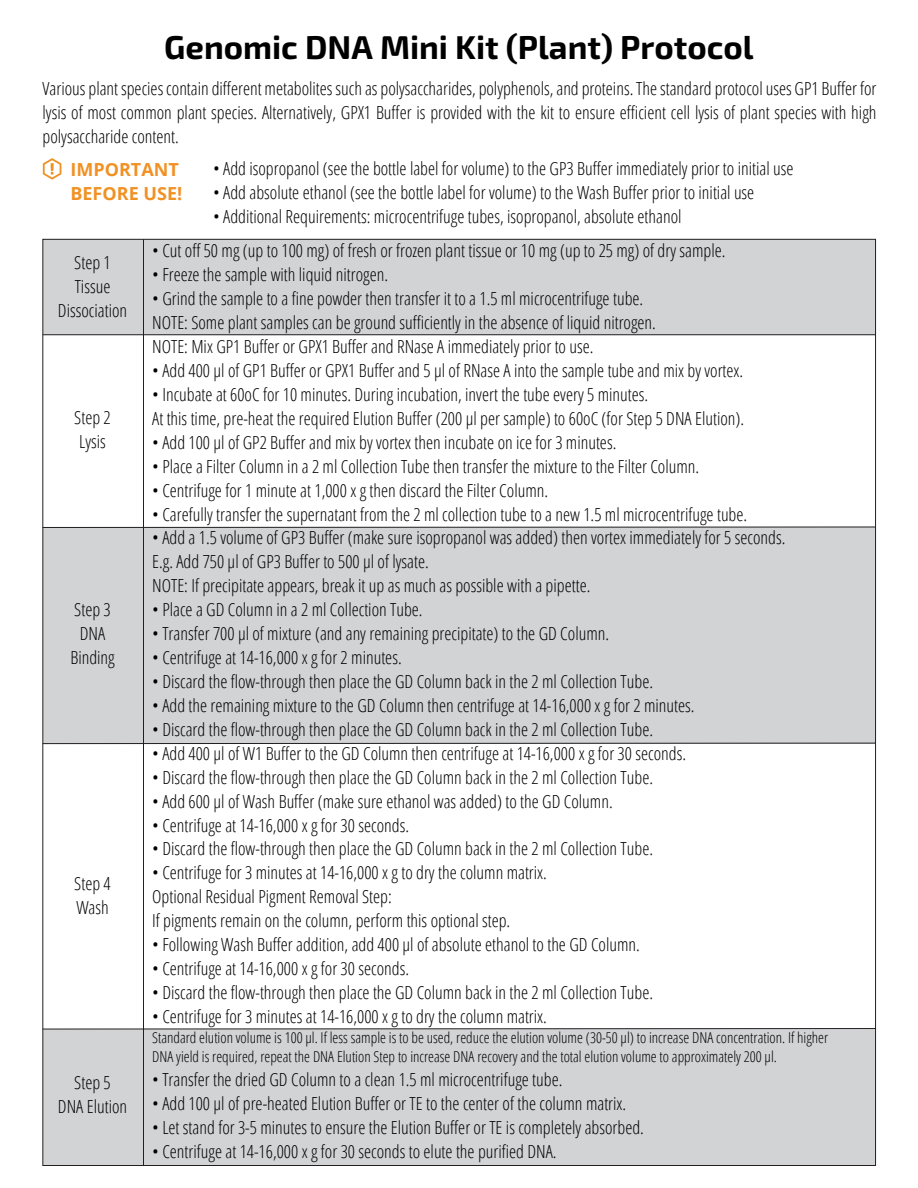
<style>
.page{position:relative;width:918px;height:1188px;background:#fff}
.page>*{position:absolute;margin:0;border:0;box-sizing:border-box;transform-origin:0 0}
.t1{font:700 33px "Exo 2.0";color:#000}
.t2{font:300 18px/24px "Open Sans Condensed";color:#000}
.t3{font:700 18px/24px "Open Sans";color:#f19124}
.t4{font:300 15px/19.5px "Open Sans Condensed";color:#000}
</style>
<div class="page">
<div style="left:43px;top:239px;width:833px;height:96px;background:#d1d3d4"></div>
<div style="left:43px;top:527px;width:833px;height:216px;background:#d1d3d4"></div>
<div style="left:43px;top:1029px;width:833px;height:137px;background:#d1d3d4"></div>
<hr style="left:43px;top:334px;width:833px;height:1px;background:#231f20">
<svg style="left:42px;top:526px;width:835px;height:2px;background:#898888"></svg>
<svg style="left:42px;top:742px;width:835px;height:2px"></svg>
<svg style="left:42px;top:1028px;width:835px;height:2px;background:#7f7e7f"></svg>
<hr style="left:143px;top:239px;width:1px;height:927px;background:#231f20">
<svg style="left:43px;top:158px;width:18px;height:22px"></svg>
<h1 class="t1" style="left:164px;top:28px;width:591px">Genomic DNA Mini Kit (Plant) Protocol</h1>
<p class="t2" style="left:43px;top:75px;width:835px;text-align:justify">Various plant species contain different metabolites such as polysaccharides, polyphenols, and proteins. The standard protocol uses GP1 Buffer for lysis of most common plant species. Alternatively, GPX1 Buffer is provided with the kit to ensure efficient cell lysis of plant species with high polysaccharide content.</p>
<p class="t2" style="left:213px;top:156px;width:582px">• Add isopropanol (see the bottle label for volume) to the GP3 Buffer immediately prior to initial use</p>
<p class="t2" style="left:213px;top:180px;width:543px">• Add absolute ethanol (see the bottle label for volume) to the Wash Buffer prior to initial use</p>
<p class="t2" style="left:213px;top:204px;width:470px">• Additional Requirements: microcentrifuge tubes, isopropanol, absolute ethanol</p>
<p class="t3" style="left:70px;top:157px;width:113px">IMPORTANT<br>BEFORE USE!</p>
<p class="t2" style="left:58px;top:250px;width:71px;text-align:center">Step 1<br>Tissue<br>Dissociation</p>
<p class="t2" style="left:74px;top:405px;width:38px">Step 2<br>Lysis</p>
<p class="t2" style="left:70px;top:597px;width:46px;text-align:center">Step 3<br>DNA<br>Binding</p>
<p class="t2" style="left:74px;top:871px;width:38px">Step 4<br>Wash</p>
<p class="t2" style="left:58px;top:1070px;width:71px;text-align:center">Step 5<br>DNA Elution</p>
<p class="t2" style="left:152px;top:238px;width:575px">• Cut off 50 mg (up to 100 mg) of fresh or frozen plant tissue or 10 mg (up to 25 mg) of dry sample.</p>
<p class="t2" style="left:152px;top:262px;width:237px">• Freeze the sample with liquid nitrogen.</p>
<p class="t2" style="left:152px;top:286px;width:505px">• Grind the sample to a fine powder then transfer it to a 1.5 ml microcentrifuge tube.<br>NOTE: Some plant samples can be ground sufficiently in the absence of liquid nitrogen.<br>NOTE: Mix GP1 Buffer or GPX1 Buffer and RNase A immediately prior to use.</p>
<p class="t2" style="left:152px;top:358px;width:593px">• Add 400 μl of GP1 Buffer or GPX1 Buffer and 5 μl of RNase A into the sample tube and mix by vortex.</p>
<p class="t2" style="left:152px;top:382px;width:594px">• Incubate at 60oC for 10 minutes. During incubation, invert the tube every 5 minutes.<br>At this time, pre-heat the required Elution Buffer (200 μl per sample) to 60oC (for Step 5 DNA Elution).</p>
<p class="t2" style="left:152px;top:430px;width:466px">• Add 100 μl of GP2 Buffer and mix by vortex then incubate on ice for 3 minutes.</p>
<p class="t2" style="left:152px;top:454px;width:549px">• Place a Filter Column in a 2 ml Collection Tube then transfer the mixture to the Filter Column.</p>
<p class="t2" style="left:152px;top:478px;width:397px">• Centrifuge for 1 minute at 1,000 x g then discard the Filter Column.</p>
<p class="t2" style="left:152px;top:501px;width:597px">• Carefully transfer the supernatant from the 2 ml collection tube to a new 1.5 ml microcentrifuge tube.</p>
<p class="t2" style="left:152px;top:525px;width:635px">• Add a 1.5 volume of GP3 Buffer (make sure isopropanol was added) then vortex immediately for 5 seconds.<br>E.g. Add 750 μl of GP3 Buffer to 500 μl of lysate.<br>NOTE: If precipitate appears, break it up as much as possible with a pipette.</p>
<p class="t2" style="left:152px;top:597px;width:272px">• Place a GD Column in a 2 ml Collection Tube.</p>
<p class="t2" style="left:152px;top:621px;width:459px">• Transfer 700 μl of mixture (and any remaining precipitate) to the GD Column.</p>
<p class="t2" style="left:152px;top:645px;width:251px">• Centrifuge at 14-16,000 x g for 2 minutes.</p>
<p class="t2" style="left:152px;top:669px;width:502px">• Discard the flow-through then place the GD Column back in the 2 ml Collection Tube.</p>
<p class="t2" style="left:152px;top:693px;width:544px">• Add the remaining mixture to the GD Column then centrifuge at 14-16,000 x g for 2 minutes.</p>
<p class="t2" style="left:152px;top:717px;width:502px">• Discard the flow-through then place the GD Column back in the 2 ml Collection Tube.</p>
<p class="t2" style="left:152px;top:741px;width:535px">• Add 400 μl of W1 Buffer to the GD Column then centrifuge at 14-16,000 x g for 30 seconds.</p>
<p class="t2" style="left:152px;top:765px;width:502px">• Discard the flow-through then place the GD Column back in the 2 ml Collection Tube.</p>
<p class="t2" style="left:152px;top:789px;width:462px">• Add 600 μl of Wash Buffer (make sure ethanol was added) to the GD Column.</p>
<p class="t2" style="left:152px;top:812px;width:258px">• Centrifuge at 14-16,000 x g for 30 seconds.</p>
<p class="t2" style="left:152px;top:836px;width:502px">• Discard the flow-through then place the GD Column back in the 2 ml Collection Tube.</p>
<p class="t2" style="left:152px;top:860px;width:396px">• Centrifuge for 3 minutes at 14-16,000 x g to dry the column matrix.<br>Optional Residual Pigment Removal Step:<br>If pigments remain on the column, perform this optional step.</p>
<p class="t2" style="left:152px;top:932px;width:489px">• Following Wash Buffer addition, add 400 μl of absolute ethanol to the GD Column.</p>
<p class="t2" style="left:152px;top:956px;width:258px">• Centrifuge at 14-16,000 x g for 30 seconds.</p>
<p class="t2" style="left:152px;top:980px;width:502px">• Discard the flow-through then place the GD Column back in the 2 ml Collection Tube.</p>
<p class="t2" style="left:152px;top:1004px;width:396px">• Centrifuge for 3 minutes at 14-16,000 x g to dry the column matrix.</p>
<p class="t4" style="left:152px;top:1027px;width:678px">Standard elution volume is 100 μl. If less sample is to be used, reduce the elution volume (30-50 μl) to increase DNA concentration. If higher<br>DNA yield is required, repeat the DNA Elution Step to increase DNA recovery and the total elution volume to approximately 200 μl.</p>
<p class="t2" style="left:152px;top:1067px;width:412px">• Transfer the dried GD Column to a clean 1.5 ml microcentrifuge tube.</p>
<p class="t2" style="left:152px;top:1091px;width:476px">• Add 100 μl of pre-heated Elution Buffer or TE to the center of the column matrix.</p>
<p class="t2" style="left:152px;top:1115px;width:493px">• Let stand for 3-5 minutes to ensure the Elution Buffer or TE is completely absorbed.</p>
<p class="t2" style="left:152px;top:1139px;width:406px">• Centrifuge at 14-16,000 x g for 30 seconds to elute the purified DNA.</p>
</div>
